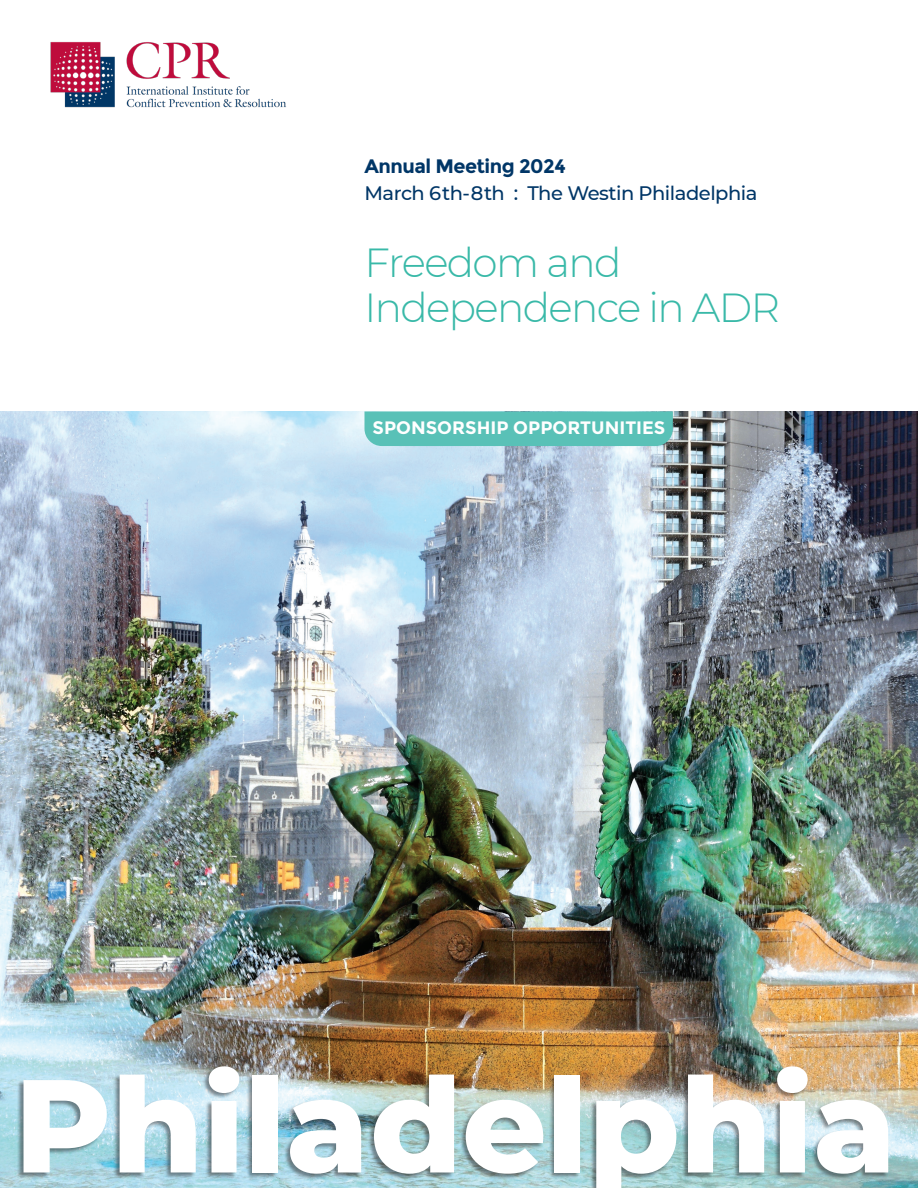
<style>
.page{position:relative;width:918px;height:1188px;background:#fff}
.page>*{position:absolute;margin:0;border:0;box-sizing:border-box;transform-origin:0 0}
.t1{font:800 132px "Montserrat";color:#fff}
.t2{font:300 40.5px "Montserrat";letter-spacing:-.04em;color:#39b9a8}
.t3{font:500 19.5px "Montserrat";letter-spacing:-.025em;color:#003667}
.t4{font:700 19.5px "Montserrat";letter-spacing:-.025em;color:#003667}
.t5{font:700 18px "Montserrat";color:#fff}
</style>
<div class="page">
<img style="left:0;top:411px;width:918px;height:777px">
<div style="left:17px;top:1066px;width:872px;height:122px;background:#231f20;opacity:.5"></div>
<img style="left:50px;top:42px;width:236px;height:66px">
<div style="left:364px;top:411px;width:309px;height:35px;background:#59c1b7"></div>
<p class="t4" style="left:364px;top:155px;width:203px">Annual Meeting 2024</p>
<p class="t3" style="left:364px;top:180px;width:395px">March 6th-8th : The Westin Philadelphia</p>
<p class="t2" style="left:364px;top:235px;width:258px">Freedom and</p>
<p class="t2" style="left:364px;top:280px;width:417px">Independence in ADR</p>
<p class="t5" style="left:373px;top:417px;width:294px">SPONSORSHIP OPPORTUNITIES</p>
<p class="t1" style="left:14px;top:1029px;width:883px">Philadelphia</p>
</div>
